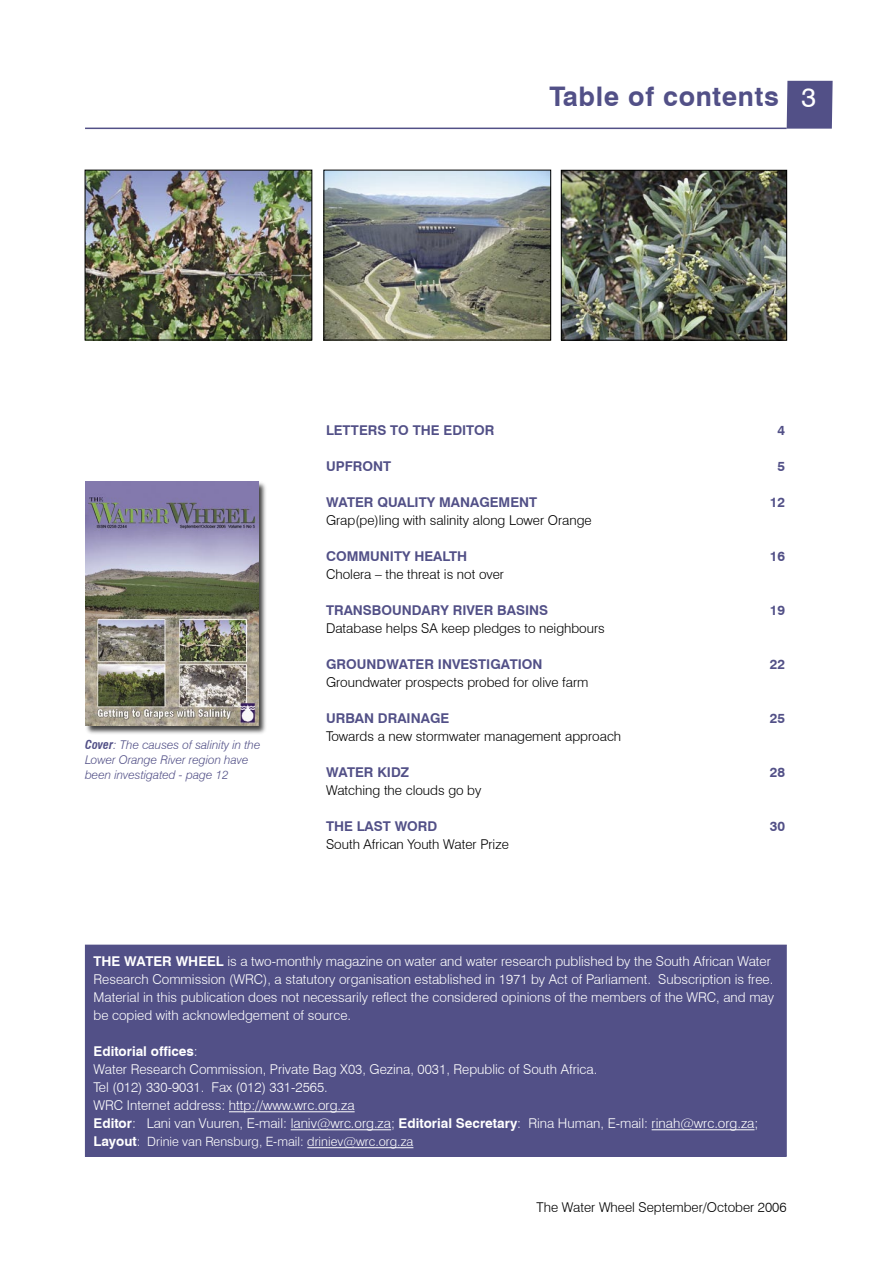
<style>
.page{position:relative;width:893px;height:1263px;background:#fff}
.page>*{position:absolute;margin:0;border:0;box-sizing:border-box;transform-origin:0 0}
.top_bar{font:700 27px "Swiss 721 BT";letter-spacing:.025em;color:#525087}
.t1{font:27px "Swiss 721 BT";color:#fff}
.Body_text{font:300 13.5px/18px "Swiss 721 BT";color:#fff}
.Body_text-2{font:300 13.5px "Swiss 721 BT";color:#000}
.TOC_2{font:700 13.5px "Swiss 721 BT";color:#525087}
.Body_text-3{font:700 13.5px "Swiss 721 BT";color:#fff}
.Body_text-4{font:300 12.75px "Swiss 721 BT";color:#fff}
.t2{font:italic 300 12px/15px "Swiss 721 BT";color:#525087}
.s1{font-weight:700;font-stretch:condensed}
.s2{font-weight:700}
.s3{font-weight:300}
.s4{font-weight:700;font-size:13.5px}
</style>
<div class="page">
<hr style="left:85px;top:128px;width:702px;height:1px;background:#525087">
<div style="left:787px;top:81px;width:46px;height:48px;background:#525087"></div>
<div style="left:85px;top:945px;width:701px;height:211px;background:#525087"></div>
<div style="left:85px;top:945px;width:702px;height:212px;border:1px solid #525087"></div>
<hr style="left:229px;top:1111px;width:126px;height:1px;background:#fff">
<hr style="left:291px;top:1129px;width:100px;height:1px;background:#fff">
<hr style="left:652px;top:1129px;width:102px;height:1px;background:#fff">
<hr style="left:307px;top:1147px;width:106px;height:1px;background:#fff">
<div style="left:84px;top:480px;width:184px;height:255px;background:#000;opacity:.75"></div>
<img style="left:86px;top:481px;width:173px;height:245px">
<img style="left:87px;top:172px;width:223px;height:166px">
<div style="left:85px;top:170px;width:227px;height:170px;border:1px solid #000"></div>
<img style="left:325px;top:172px;width:224px;height:166px">
<div style="left:323px;top:170px;width:228px;height:170px;border:1px solid #000"></div>
<img style="left:563px;top:172px;width:222px;height:167px">
<div style="left:561px;top:170px;width:226px;height:171px;border:1px solid #000"></div>
<p class="top_bar" style="left:549px;top:80px;width:231px">Table of contents</p>
<p class="t1" style="left:802px;top:81px;width:16px">3</p>
<p class="t2" style="left:85px;top:737px;width:177px"><span class="s1">Cover</span>: The causes of salinity in the<br>Lower Orange River region have been investigated - page 12</p>
<p class="TOC_2" style="left:326px;top:422px;width:170px">LETTERS TO THE EDITOR</p>
<p class="TOC_2" style="left:777px;top:422px;width:9px">4</p>
<p class="TOC_2" style="left:326px;top:458px;width:67px">UPFRONT</p>
<p class="TOC_2" style="left:777px;top:458px;width:9px">5</p>
<p class="TOC_2" style="left:326px;top:494px;width:213px">WATER QUALITY MANAGEMENT</p>
<p class="TOC_2" style="left:770px;top:494px;width:17px">12</p>
<p class="Body_text-2" style="left:326px;top:512px;width:267px">Grap(pe)ling with salinity along Lower Orange</p>
<p class="TOC_2" style="left:326px;top:548px;width:143px">COMMUNITY HEALTH</p>
<p class="TOC_2" style="left:770px;top:548px;width:17px">16</p>
<p class="Body_text-2" style="left:326px;top:566px;width:180px">Cholera – the threat is not over</p>
<p class="TOC_2" style="left:326px;top:602px;width:224px">TRANSBOUNDARY RIVER BASINS</p>
<p class="TOC_2" style="left:770px;top:602px;width:17px">19</p>
<p class="Body_text-2" style="left:326px;top:620px;width:280px">Database helps SA keep pledges to neighbours</p>
<p class="TOC_2" style="left:326px;top:656px;width:218px">GROUNDWATER INVESTIGATION</p>
<p class="TOC_2" style="left:770px;top:656px;width:17px">22</p>
<p class="Body_text-2" style="left:326px;top:674px;width:264px">Groundwater prospects probed for olive farm</p>
<p class="TOC_2" style="left:326px;top:710px;width:125px">URBAN DRAINAGE</p>
<p class="TOC_2" style="left:770px;top:710px;width:17px">25</p>
<p class="Body_text-2" style="left:326px;top:728px;width:297px">Towards a new stormwater management approach</p>
<p class="TOC_2" style="left:326px;top:764px;width:85px">WATER KIDZ</p>
<p class="TOC_2" style="left:770px;top:764px;width:17px">28</p>
<p class="Body_text-2" style="left:326px;top:782px;width:157px">Watching the clouds go by</p>
<p class="TOC_2" style="left:326px;top:818px;width:113px">THE LAST WORD</p>
<p class="TOC_2" style="left:770px;top:818px;width:17px">30</p>
<p class="Body_text-2" style="left:326px;top:836px;width:184px">South African Youth Water Prize</p>
<p class="Body_text" style="left:94px;top:952px;width:682px"><span class="s2">THE WATER WHEEL</span> is a two-monthly magazine on water and water research published by the South African Water Research Commission (WRC), a statutory organisation established in 1971 by Act of Parliament. Subscription is free.<br>Material in this publication does not necessarily reflect the considered opinions of the members of the WRC, and may be copied with acknowledgement of source.</p>
<p class="Body_text-3" style="left:94px;top:1043px;width:106px">Editorial offices<span class="s3">:</span></p>
<p class="Body_text" style="left:94px;top:1060px;width:505px">Water Research Commission, Private Bag X03, Gezina, 0031, Republic of South Africa.</p>
<p class="Body_text" style="left:94px;top:1078px;width:236px">Tel (012) 330-9031. Fax (012) 331-2565.</p>
<p class="Body_text" style="left:94px;top:1096px;width:263px">WRC Internet address: http://www.wrc.org.za</p>
<p class="Body_text" style="left:94px;top:1114px;width:666px"><span class="s2">Editor</span>: Lani van Vuuren, E-mail: laniv@wrc.org.za; <span class="s2">Editorial Secretary</span>: Rina Human, E-mail: rinah@wrc.org.za;</p>
<p class="Body_text-4" style="left:94px;top:1134px;width:321px"><span class="s4">Layout</span>: Drinie van Rensburg, E-mail: driniev@wrc.org.za</p>
<p class="Body_text-2" style="left:537px;top:1199px;width:252px">The Water Wheel September/October 2006</p>
</div>
